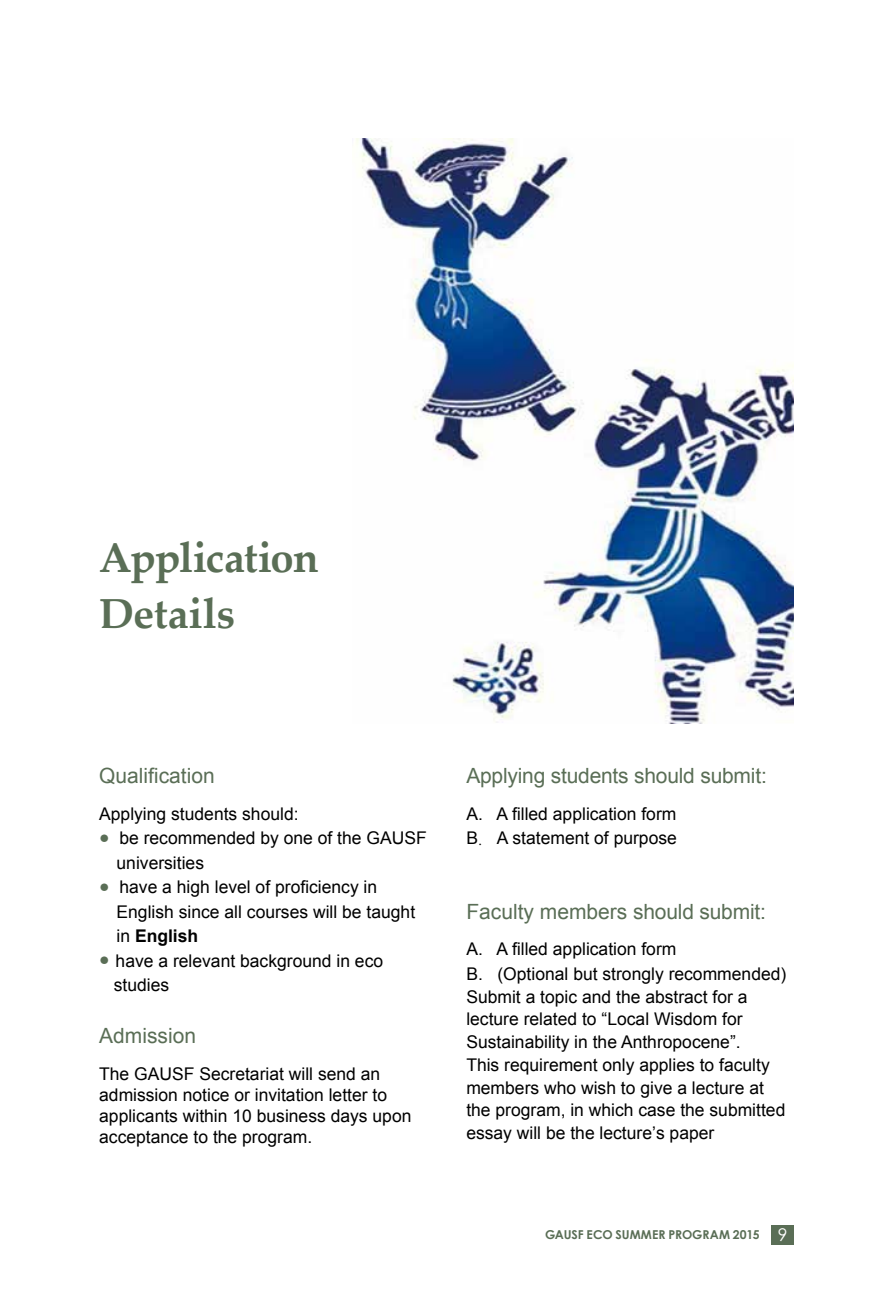
<style>
.page{position:relative;width:893px;height:1290px;background:#fff}
.page>*{position:absolute;margin:0;border:0;box-sizing:border-box;transform-origin:0 0}
.t1{font:700 42px/56px "Palatino Linotype";letter-spacing:-.015em;color:#5a6e56}
.t2{font:21px "Arial";letter-spacing:-.01em;color:#5a6e56}
.t3{font:17.5px/24.5px "Arial";color:#000}
.t4{font:700 12.25px "Century Gothic";color:#5a6e56}
.s1{font-family:"FZLTKHK GBK1 0";font-size:10.5px;color:#5a6e56}
.s2{font-weight:700}
.s3{font-family:"FZLTXHK";font-size:10.5px;color:#5a6e56}
.s4{font-family:"Adobe Song Std";font-weight:300}
.s5{font-weight:400;font-size:17.5px;color:#fff}
</style>
<div class="page">
<div style="left:771px;top:1224px;width:23px;height:20px;background:#5a6e56"></div>
<img style="left:356px;top:139px;width:438px;height:584px">
<h1 class="t1" style="left:99px;top:528px;width:221px">Application<br>Details</h1>
<p class="t2" style="left:99px;top:761px;width:117px">Qualification</p>
<p class="t3" style="left:99px;top:801px;width:201px">Applying students should:</p>
<p class="t3" style="left:117px;top:826px;width:312px;text-indent:-17px"><span class="s1">●</span> be recommended by one of the GAUSF universities</p>
<p class="t3" style="left:117px;top:875px;width:300px;text-indent:-17px"><span class="s1">●</span> have a high level of proficiency in<br>English since all courses will be taught in <span class="s2">English</span></p>
<p class="t3" style="left:114px;top:948px;width:271px;text-indent:-15px"><span class="s3">●</span> have a relevant background in eco studies</p>
<p class="t2" style="left:99px;top:1021px;width:98px">Admission</p>
<p class="t3" style="left:99px;top:1063px;width:314px;line-height:21px">The GAUSF Secretariat will send an admission notice or invitation letter to applicants within 10 business days upon acceptance to the program.</p>
<p class="t2" style="left:466px;top:761px;width:302px">Applying students should submit:</p>
<p class="t3" style="left:466px;top:801px;width:212px">A. A filled application form<br>B<span class="s4">.</span> A statement of purpose</p>
<p class="t2" style="left:466px;top:897px;width:301px">Faculty members should submit:</p>
<p class="t3" style="left:466px;top:937px;width:321px">A. A filled application form<br>B. (Optional but strongly recommended)</p>
<p class="t3" style="left:466px;top:985px;width:321px;line-height:22.8px">Submit a topic and the abstract for a lecture related to “Local Wisdom for Sustainability in the Anthropocene”.<br>This requirement only applies to faculty members who wish to give a lecture at the program, in which case the submitted essay will be the lecture’s paper</p>
<p class="t4" style="left:545px;top:1225px;width:244px">GAUSF ECO SUMMER PROGRAM 2015 <span class="s5">9</span></p>
</div>
